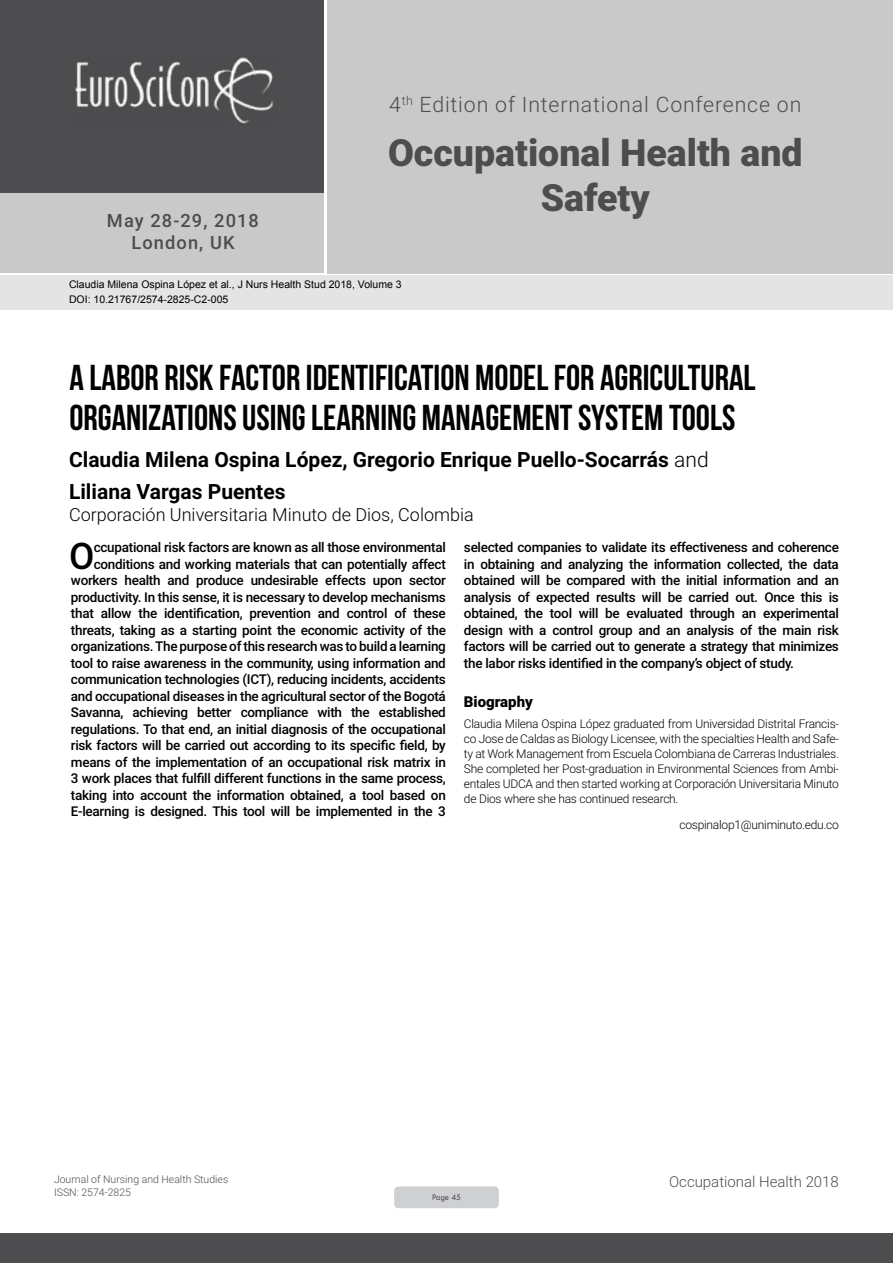
<style>
.page{position:relative;width:893px;height:1263px;background:#fff}
.page>*{position:absolute;margin:0;border:0;box-sizing:border-box;transform-origin:0 0}
.t1{font:900 37.5px/45px "Roboto";color:#4d4d4f;text-align:center}
.t2{font:500 36.75px "Roboto";color:#000}
.t3{font:36px/39.6px "Bebas Neue";color:#000}
.t4{font:300 21.3px "Roboto";letter-spacing:.04em;color:#4d4d4f}
.t5{font:700 21px/32.4px "Roboto";color:#000}
.t6{font:500 18.3px/21.9px "Roboto";letter-spacing:.06em;color:#4d4d4f;text-align:center}
.t7{font:300 18px "Roboto";color:#000}
.t8{font:300 15px "Roboto";color:#4d4d4f}
.t9{font:900 15px "Roboto";color:#000}
.t10{font:500 13.5px/16.5px "Roboto";letter-spacing:-.02em;color:#000;text-align:right}
.t11{font:300 12px/15px "Roboto";letter-spacing:-.02em;color:#000;text-align:justify}
.t12{font:10.5px/14.4px "Arial";color:#000}
.t13{font:300 10.5px "Roboto";color:#4d4d4f}
.t14{font:9px "Tw Cen";letter-spacing:-.02em;color:#4d4d4f;scale:.95 1}
.s1{font-weight:300}
</style>
<div class="page">
<div style="left:0;top:0;width:323px;height:193px;background:#4d4d4f"></div>
<div style="left:1px;top:193px;width:323px;height:80px;background:#c9c9ca"></div>
<div style="left:327px;top:0;width:566px;height:273px;background:#c9c9ca"></div>
<img style="left:75px;top:57px;width:199px;height:67px">
<div style="left:0;top:1233px;width:893px;height:30px;background:#4d4d4f"></div>
<div style="left:1px;top:275px;width:892px;height:35px;background:#e4e4e4"></div>
<div style="left:394px;top:1186px;width:105px;height:22px;background:#cfd0d2;border-radius:4px"></div>
<h3 class="t6" style="left:107px;top:209px;width:154px">May 28-29, 2018<br>London, UK</h3>
<h3 class="t4" style="left:389px;top:90px;width:414px">4<sup>th</sup> Edition of International Conference on</h3>
<h1 class="t1" style="left:388px;top:129px;width:416px">Occupational Health and<br>Safety</h1>
<p class="t12" style="left:69px;top:278px;width:334px">Claudia Milena Ospina López et al., J Nurs Health Stud 2018, Volume 3<br>DOI: 10.21767/2574-2825-C2-005</p>
<h3 class="t3" style="left:69px;top:358px;width:688px">A LABOR RISK FACTOR IDENTIFICATION MODEL FOR AGRICULTURAL<br>ORGANIZATIONS USING LEARNING MANAGEMENT SYSTEM TOOLS</h3>
<h3 class="t5" style="left:69px;top:442px;width:641px">Claudia Milena Ospina López, Gregorio Enrique Puello-Socarrás <span class="s1">and<br></span>Liliana Vargas Puentes</h3>
<h3 class="t7" style="left:69px;top:502px;width:406px">Corporación Universitaria Minuto de Dios, Colombia</h3>
<p class="t10" style="left:71px;top:539px;width:376px">ccupational risk factors are known as all those environmental conditions and working materials that can potentially affect workers health and produce undesirable effects upon sector productivity. In this sense, it is necessary to develop mechanisms that allow the identification, prevention and control of these threats, taking as a starting point the economic activity of the organizations. The purpose of this research was to build a learning tool to raise awareness in the community, using information and communication technologies (ICT), reducing incidents, accidents and occupational diseases in the agricultural sector of the Bogotá Savanna, achieving better compliance with the established regulations. To that end, an initial diagnosis of the occupational risk factors will be carried out according to its specific field, by means of the implementation of an occupational risk matrix in 3 work places that fulfill different functions in the same process, taking into account the information obtained, a tool based on E-learning is designed. This tool will be implemented in the 3</p>
<p class="t10" style="left:464px;top:539px;width:376px;text-align:justify">selected companies to validate its effectiveness and coherence in obtaining and analyzing the information collected, the data obtained will be compared with the initial information and an analysis of expected results will be carried out. Once this is obtained, the tool will be evaluated through an experimental design with a control group and an analysis of the main risk factors will be carried out to generate a strategy that minimizes the labor risks identified in the company’s object of study.</p>
<h2 class="t2" style="left:69px;top:530px;width:27px">O</h2>
<p class="t9" style="left:464px;top:691px;width:70px">Biography</p>
<p class="t11" style="left:464px;top:716px;width:376px">Claudia Milena Ospina López graduated from Universidad Distrital Francis&shy;co Jose de Caldas as Biology Licensee, with the specialties Health and Safe&shy;ty at Work Management from Escuela Colombiana de Carreras Industriales.<br>She completed her Post-graduation in Environmental Sciences from Ambi&shy;entales UDCA and then started working at Corporación Universitaria Minuto de Dios where she has continued research.</p>
<p class="t11" style="left:679px;top:817px;width:161px">cospinalop1@uniminuto.edu.co</p>
<p class="t13" style="left:54px;top:1172px;width:176px">Journal of Nursing and Health Studies</p>
<p class="t8" style="left:669px;top:1171px;width:171px">Occupational Health 2018</p>
<p class="t13" style="left:54px;top:1185px;width:78px">ISSN: 2574-2825</p>
<p class="t14" style="left:432px;top:1192px;width:32px">Page 45</p>
</div>
